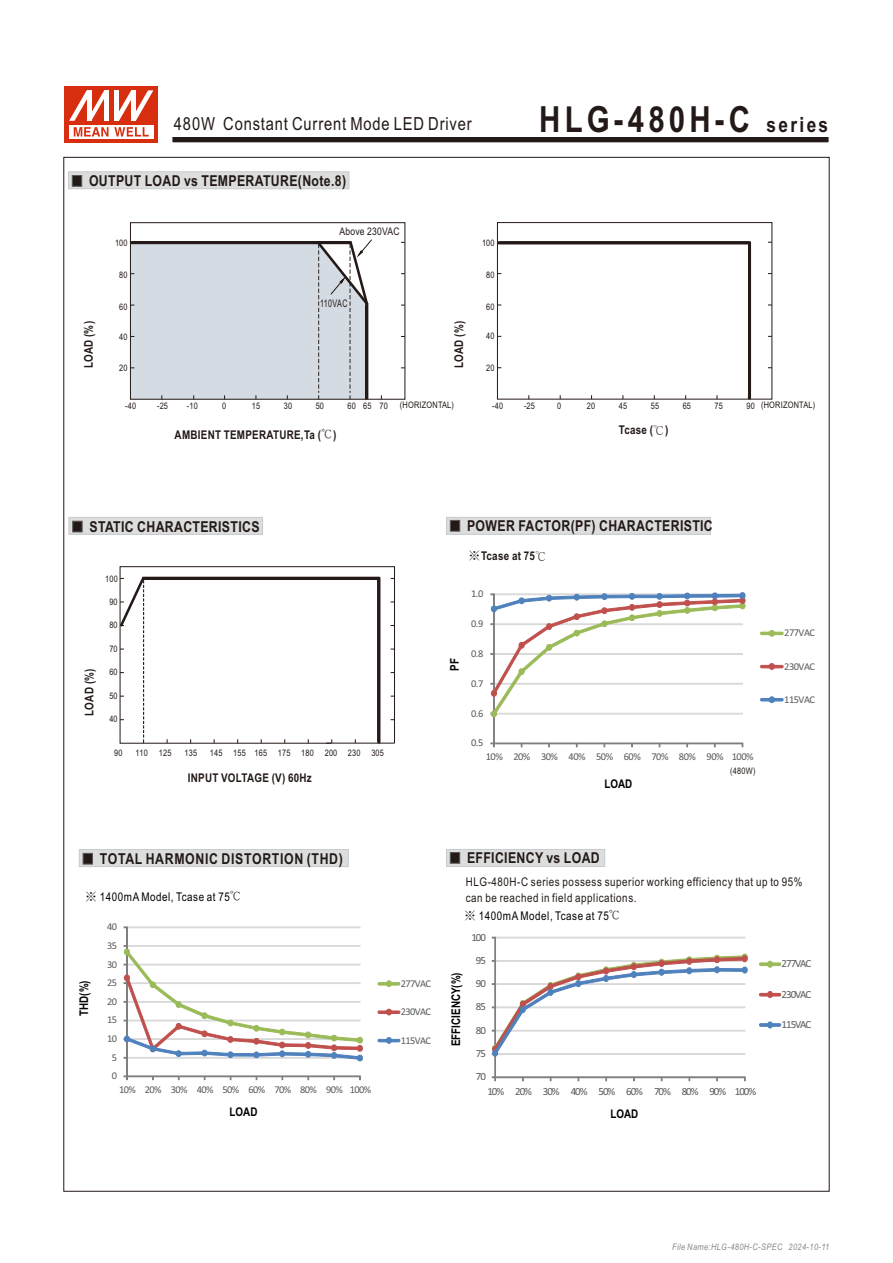
<style>
.page{position:relative;width:893px;height:1263px;background:#fff}
.page>*{position:absolute;margin:0;border:0;box-sizing:border-box;transform-origin:0 0}
.t1{font:700 36px "Arial Narrow";letter-spacing:.115em;color:#231916}
.t2{font:18px "Arial Narrow";letter-spacing:.045em;color:#231916}
.t3{font:700 15px "Arial Narrow";letter-spacing:.025em;color:#231916}
.t4{font:700 15px "Arial Narrow";letter-spacing:.045em;color:#231916}
.t5{font:12px/16.4px "Arial Narrow";letter-spacing:.045em;color:#231916}
.t6{font:700 12px "Arial Narrow";letter-spacing:.025em;color:#231916}
.t7{font:12px "Arial Narrow";letter-spacing:.045em;color:#000}
.t8{font:700 12px "Arial Narrow";color:#000}
.t9{font:10.95px "Calibri";letter-spacing:-.095em;color:#595959}
.t10{font:10.5px "Calibri";letter-spacing:-.045em;color:#595959}
.t11{font:10.5px "Arial Narrow";letter-spacing:.025em;color:#231916}
.t12{font:10.5px "Arial Narrow";letter-spacing:.025em;color:#231916;scale:.83 1}
.t13{font:10.35px "Calibri";letter-spacing:-.055em;color:#595959}
.t14{font:9px "Arial Narrow";letter-spacing:.025em;color:#231916}
.t15{font:italic 9px "Arial Narrow";letter-spacing:.045em;color:#898989}
.s1{font-size:21px}
.s2{font-family:"Inn Ming";font-weight:500}
.s3{font-family:"Ming Li U";font-weight:400}
.s4{font-family:"Inn Ming";font-weight:500;color:#000}
.s5{font-family:"Inn Ming";font-weight:500;color:#231916}
</style>
<div class="page">
<hr style="left:495px;top:937px;width:250px;height:1px;background:#d9d9d9">
<hr style="left:495px;top:937px;width:1px;height:140px;background:#7f7f7f">
<hr style="left:495px;top:1077px;width:250px;height:1px;background:#7f7f7f">
<svg style="left:492px;top:953px;width:256px;height:104px"></svg>
<svg style="left:759px;top:960px;width:22px;height:8px"></svg>
<svg style="left:759px;top:991px;width:22px;height:7px"></svg>
<svg style="left:759px;top:1021px;width:22px;height:8px"></svg>
<hr style="left:127px;top:927px;width:233px;height:1px;background:#d9d9d9">
<hr style="left:127px;top:927px;width:1px;height:149px;background:#7f7f7f">
<hr style="left:127px;top:1076px;width:233px;height:1px;background:#7f7f7f">
<svg style="left:124px;top:945px;width:239px;height:117px"></svg>
<svg style="left:378px;top:980px;width:22px;height:7px"></svg>
<svg style="left:378px;top:1008px;width:22px;height:8px"></svg>
<svg style="left:378px;top:1037px;width:22px;height:7px"></svg>
<hr style="left:493px;top:594px;width:1px;height:149px;background:#7f7f7f">
<hr style="left:494px;top:743px;width:248px;height:1px;background:#7f7f7f">
<svg style="left:490px;top:592px;width:256px;height:126px"></svg>
<svg style="left:760px;top:630px;width:23px;height:7px"></svg>
<svg style="left:760px;top:663px;width:23px;height:7px"></svg>
<svg style="left:760px;top:696px;width:23px;height:7px"></svg>
<svg style="left:172px;top:137px;width:657px;height:6px;background:#3b322f"></svg>
<svg style="left:497px;top:241px;width:255px;height:159px"></svg>
<div style="left:497px;top:222px;width:275px;height:177px;border:1px solid #231916"></div>
<svg style="left:446px;top:517px;width:265px;height:18px;background:#d5d6d6"></svg>
<svg style="left:68px;top:171px;width:281px;height:18px;background:#d6d7d7"></svg>
<svg style="left:69px;top:517px;width:194px;height:18px;background:#d3d4d4"></svg>
<svg style="left:130px;top:239px;width:242px;height:161px;background:#cdd2d8"></svg>
<hr style="left:326px;top:743px;width:68px;height:1px;background:#231916">
<svg style="left:120px;top:566px;width:275px;height:177px"></svg>
<svg style="left:446px;top:849px;width:159px;height:18px;background:#d2d3d3"></svg>
<svg style="left:79px;top:849px;width:270px;height:18px;background:#d5d6d6"></svg>
<div style="left:65px;top:87px;width:93px;height:56px;background:#d62e0f"></div>
<svg style="left:69px;top:125px;width:84px;height:13px"></svg>
<svg style="left:74px;top:127px;width:75px;height:9px"></svg>
<svg style="left:69px;top:90px;width:84px;height:31px"></svg>
<h2 class="t2" style="left:174px;top:117px;width:299px">480W Constant Current Mode LED Driver</h2>
<h1 class="t1" style="left:539px;top:106px;width:290px">HLG-480H-C <span class="s1">series</span></h1>
<h3 class="t3" style="left:89px;top:175px;width:259px">OUTPUT LOAD vs TEMPERATURE(Note.8)</h3>
<h3 class="t6" style="left:80px;top:368px;width:49px;rotate:-90deg">LOAD (%)</h3>
<p class="t11" style="left:339px;top:227px;width:62px">Above 230VAC</p>
<p class="t14" style="left:115px;top:239px;width:14px">100</p>
<p class="t14" style="left:482px;top:239px;width:14px">100</p>
<p class="t14" style="left:119px;top:271px;width:10px">80</p>
<p class="t14" style="left:486px;top:271px;width:10px">80</p>
<p class="t14" style="left:119px;top:303px;width:10px">60</p>
<p class="t12" style="left:320px;top:299px;width:35px">110VAC</p>
<p class="t14" style="left:486px;top:303px;width:10px">60</p>
<p class="t14" style="left:119px;top:333px;width:10px">40</p>
<p class="t14" style="left:119px;top:365px;width:10px">20</p>
<h3 class="t6" style="left:454px;top:368px;width:49px;rotate:-90deg">LOAD (%)</h3>
<p class="t14" style="left:486px;top:333px;width:10px">40</p>
<p class="t14" style="left:486px;top:365px;width:10px">20</p>
<p class="t14" style="left:125px;top:402px;width:13px">-40</p>
<p class="t14" style="left:157px;top:402px;width:13px">-25</p>
<p class="t14" style="left:187px;top:402px;width:13px">-10</p>
<p class="t14" style="left:222px;top:402px;width:6px">0</p>
<p class="t14" style="left:252px;top:402px;width:10px">15</p>
<p class="t14" style="left:284px;top:402px;width:10px">30</p>
<p class="t14" style="left:316px;top:402px;width:10px">50</p>
<p class="t14" style="left:348px;top:402px;width:42px">60 65 70</p>
<p class="t14" style="left:400px;top:402px;width:56px">(HORIZONTAL)</p>
<p class="t14" style="left:492px;top:402px;width:13px">-40</p>
<p class="t14" style="left:524px;top:402px;width:13px">-25</p>
<p class="t14" style="left:557px;top:402px;width:6px">0</p>
<p class="t14" style="left:587px;top:402px;width:10px">20</p>
<p class="t14" style="left:619px;top:402px;width:10px">45</p>
<p class="t14" style="left:651px;top:402px;width:10px">55</p>
<p class="t14" style="left:683px;top:402px;width:10px">65</p>
<p class="t14" style="left:714px;top:402px;width:10px">75</p>
<p class="t14" style="left:746px;top:401px;width:70px">90 (HORIZONTAL)</p>
<h3 class="t6" style="left:175px;top:430px;width:163px">AMBIENT TEMPERATURE,Ta (<span class="s2">℃</span>)</h3>
<h3 class="t6" style="left:619px;top:425px;width:51px">Tcase (<span class="s3">℃</span>)</h3>
<h3 class="t3" style="left:89px;top:521px;width:172px">STATIC CHARACTERISTICS</h3>
<h3 class="t6" style="left:85px;top:716px;width:49px;rotate:-90deg">LOAD (%)</h3>
<p class="t14" style="left:105px;top:575px;width:14px">100</p>
<p class="t14" style="left:109px;top:598px;width:10px">90</p>
<p class="t14" style="left:109px;top:622px;width:10px">80</p>
<p class="t14" style="left:109px;top:645px;width:10px">70</p>
<p class="t14" style="left:109px;top:668px;width:10px">60</p>
<p class="t14" style="left:109px;top:692px;width:10px">50</p>
<p class="t14" style="left:109px;top:715px;width:10px">40</p>
<p class="t14" style="left:114px;top:750px;width:10px">90</p>
<p class="t14" style="left:136px;top:750px;width:37px">110 125</p>
<p class="t14" style="left:184px;top:750px;width:14px">135</p>
<p class="t14" style="left:210px;top:750px;width:176px">145 155 165 175 180 200 230 305</p>
<h3 class="t6" style="left:188px;top:774px;width:126px">INPUT VOLTAGE (V) 60Hz</h3>
<h3 class="t3" style="left:467px;top:520px;width:247px">POWER FACTOR(PF) CHARACTERISTIC</h3>
<h3 class="t6" style="left:468px;top:551px;width:80px"><span class="s4">※</span>Tcase at 75<span class="s3">℃</span></h3>
<h3 class="t8" style="left:450px;top:671px;width:14px;rotate:-90deg">PF</h3>
<p class="t10" style="left:471px;top:589px;width:14px">1.0</p>
<p class="t10" style="left:471px;top:619px;width:14px">0.9</p>
<p class="t10" style="left:471px;top:649px;width:14px">0.8</p>
<p class="t10" style="left:471px;top:679px;width:14px">0.7</p>
<p class="t10" style="left:471px;top:709px;width:14px">0.6</p>
<p class="t10" style="left:471px;top:738px;width:14px">0.5</p>
<p class="t10" style="left:486px;top:752px;width:270px">10% 20% 30% 40% 50% 60% 70% 80% 90% 100%</p>
<h3 class="t8" style="left:604px;top:780px;width:29px">LOAD</h3>
<p class="t14" style="left:730px;top:768px;width:27px">(480W)</p>
<p class="t10" style="left:784px;top:628px;width:32px">277VAC</p>
<p class="t10" style="left:784px;top:662px;width:32px">230VAC</p>
<p class="t10" style="left:784px;top:695px;width:32px">115VAC</p>
<h3 class="t4" style="left:100px;top:853px;width:245px">TOTAL HARMONIC DISTORTION (THD)</h3>
<h3 class="t7" style="left:85px;top:892px;width:158px"><span class="s2">※</span> 1400mA Model, Tcase at 75<span class="s5">℃</span></h3>
<p class="t13" style="left:107px;top:922px;width:11px">40</p>
<p class="t13" style="left:107px;top:941px;width:11px">35</p>
<h3 class="t8" style="left:79px;top:1016px;width:37px;rotate:-90deg">THD(%)</h3>
<p class="t13" style="left:107px;top:960px;width:11px">30</p>
<p class="t13" style="left:107px;top:978px;width:11px">25</p>
<p class="t13" style="left:107px;top:997px;width:11px">20</p>
<p class="t13" style="left:107px;top:1016px;width:11px">15</p>
<p class="t13" style="left:107px;top:1034px;width:11px">10</p>
<p class="t13" style="left:112px;top:1053px;width:7px">5</p>
<p class="t13" style="left:112px;top:1071px;width:7px">0</p>
<p class="t13" style="left:119px;top:1085px;width:254px">10% 20% 30% 40% 50% 60% 70% 80% 90% 100%</p>
<h3 class="t8" style="left:230px;top:1108px;width:29px">LOAD</h3>
<p class="t13" style="left:401px;top:979px;width:32px">277VAC</p>
<p class="t13" style="left:401px;top:1007px;width:32px">230VAC</p>
<p class="t13" style="left:401px;top:1036px;width:32px">115VAC</p>
<h3 class="t3" style="left:467px;top:852px;width:134px">EFFICIENCY vs LOAD</h3>
<h3 class="t5" style="left:466px;top:875px;width:338px">HLG-480H-C series possess superior working efficiency that up to 95% can be reached in field applications.</h3>
<h3 class="t7" style="left:464px;top:911px;width:158px"><span class="s2">※</span> 1400mA Model, Tcase at 75<span class="s5">℃</span></h3>
<h3 class="t8" style="left:451px;top:1046px;width:75px;rotate:-90deg">EFFICIENCY(%)</h3>
<p class="t9" style="left:471px;top:932px;width:16px">100</p>
<p class="t9" style="left:476px;top:956px;width:12px">95</p>
<p class="t9" style="left:476px;top:979px;width:12px">90</p>
<p class="t9" style="left:476px;top:1002px;width:12px">85</p>
<p class="t9" style="left:476px;top:1025px;width:12px">80</p>
<p class="t9" style="left:476px;top:1049px;width:12px">75</p>
<p class="t9" style="left:476px;top:1072px;width:12px">70</p>
<p class="t9" style="left:487px;top:1086px;width:270px">10% 20% 30% 40% 50% 60% 70% 80% 90% 100%</p>
<h3 class="t8" style="left:610px;top:1109px;width:29px">LOAD</h3>
<p class="t9" style="left:782px;top:959px;width:31px">277VAC</p>
<p class="t9" style="left:782px;top:989px;width:31px">230VAC</p>
<p class="t9" style="left:782px;top:1020px;width:31px">115VAC</p>
<p class="t15" style="left:672px;top:1243px;width:159px">File Name:HLG-480H-C-SPEC 2024-10-11</p>
</div>
